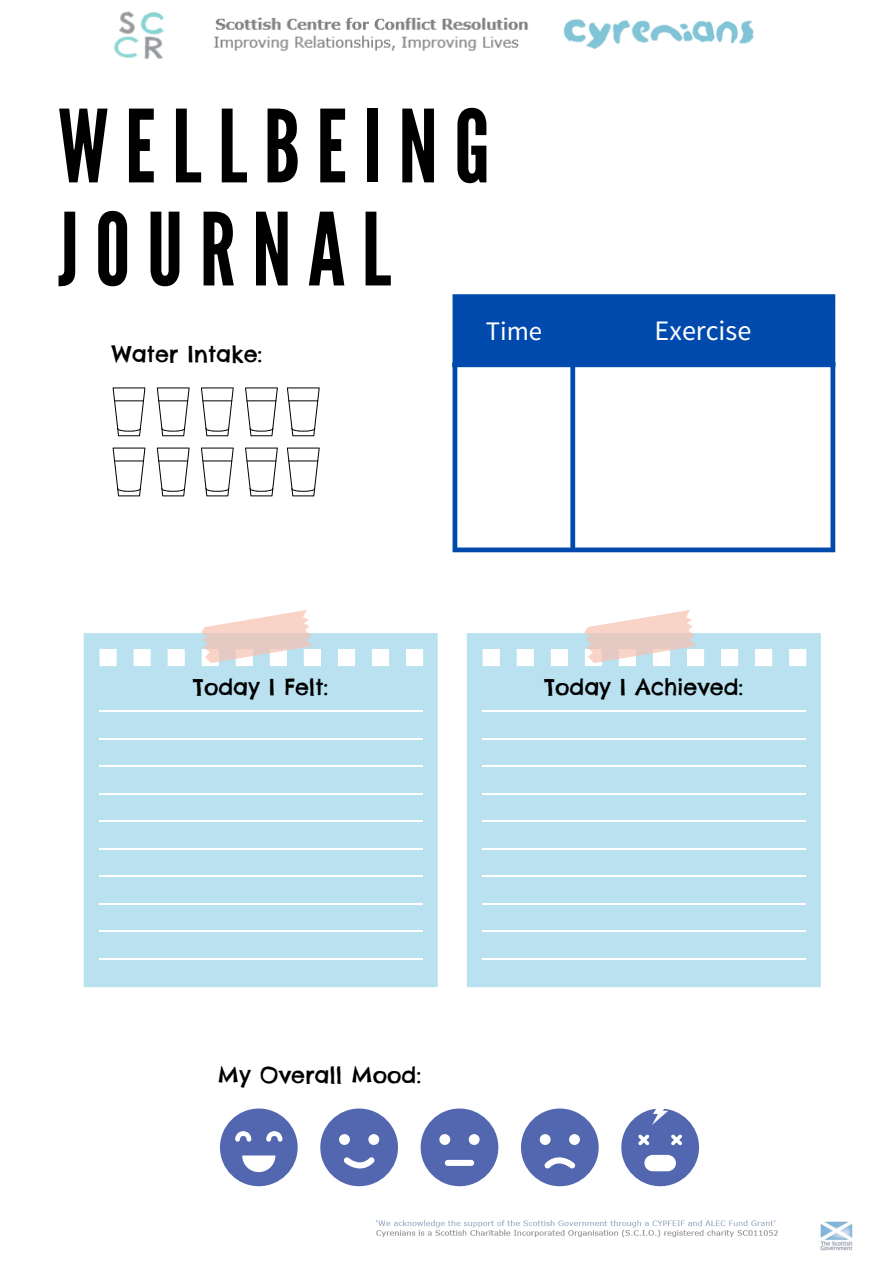
<style>
.page{position:relative;width:893px;height:1263px;background:#fff}
.page>*{position:absolute;margin:0;border:0;box-sizing:border-box;transform-origin:0 0}
.t1{font:100.43px/103.1px "League Gothic";letter-spacing:.16em;color:#000}
.t2{font:28.2px "Source Sans Pro";color:#fff}
.t3{font:26.78px "Source Sans Pro";color:#fff}
.t4{font:22.2px "Chelsea Market";color:#000}
</style>
<div class="page">
<div style="left:457px;top:299px;width:373px;height:63px;background:#004aad"></div>
<div style="left:452px;top:299px;width:5px;height:248px;background:#004aad"></div>
<div style="left:570px;top:299px;width:5px;height:248px;background:#004aad"></div>
<div style="left:830px;top:299px;width:5px;height:248px;background:#004aad"></div>
<div style="left:452px;top:294px;width:383px;height:5px;background:#004aad"></div>
<div style="left:452px;top:362px;width:383px;height:5px;background:#004aad"></div>
<div style="left:452px;top:547px;width:383px;height:5px;background:#004aad"></div>
<svg style="left:113px;top:387px;width:32px;height:49px"></svg>
<hr style="left:114px;top:400px;width:30px;height:1px;background:#000">
<svg style="left:157px;top:387px;width:33px;height:49px"></svg>
<hr style="left:158px;top:400px;width:30px;height:1px;background:#000">
<svg style="left:201px;top:387px;width:33px;height:49px"></svg>
<hr style="left:202px;top:400px;width:30px;height:1px;background:#000">
<svg style="left:245px;top:387px;width:33px;height:49px"></svg>
<hr style="left:246px;top:400px;width:30px;height:1px;background:#000">
<svg style="left:287px;top:387px;width:33px;height:49px"></svg>
<hr style="left:288px;top:400px;width:30px;height:1px;background:#000">
<svg style="left:113px;top:448px;width:32px;height:48px"></svg>
<hr style="left:114px;top:460px;width:30px;height:1px;background:#000">
<svg style="left:157px;top:448px;width:33px;height:48px"></svg>
<hr style="left:158px;top:460px;width:30px;height:1px;background:#000">
<svg style="left:201px;top:448px;width:33px;height:48px"></svg>
<hr style="left:202px;top:460px;width:30px;height:1px;background:#000">
<svg style="left:245px;top:448px;width:33px;height:48px"></svg>
<hr style="left:246px;top:460px;width:30px;height:1px;background:#000">
<svg style="left:287px;top:448px;width:33px;height:48px"></svg>
<hr style="left:288px;top:460px;width:30px;height:1px;background:#000">
<div style="left:320px;top:1108px;width:78px;height:78px;background:#5267af;border-radius:50%"></div>
<div style="left:339px;top:1134px;width:11px;height:11px;background:#fff;border-radius:50%"></div>
<div style="left:368px;top:1134px;width:11px;height:11px;background:#fff;border-radius:50%"></div>
<svg style="left:343px;top:1157px;width:32px;height:11px"></svg>
<div style="left:521px;top:1108px;width:77px;height:78px;background:#5267af;border-radius:50%"></div>
<div style="left:540px;top:1134px;width:10px;height:11px;background:#fff;border-radius:50%"></div>
<div style="left:569px;top:1134px;width:11px;height:11px;background:#fff;border-radius:50%"></div>
<svg style="left:544px;top:1157px;width:31px;height:12px"></svg>
<div style="left:220px;top:1108px;width:78px;height:78px;background:#5267af;border-radius:50%"></div>
<svg style="left:242px;top:1155px;width:33px;height:17px"></svg>
<svg style="left:235px;top:1131px;width:16px;height:10px"></svg>
<svg style="left:266px;top:1131px;width:16px;height:10px"></svg>
<div style="left:421px;top:1108px;width:77px;height:78px;background:#5267af;border-radius:50%"></div>
<div style="left:439px;top:1134px;width:11px;height:11px;background:#fff;border-radius:50%"></div>
<div style="left:469px;top:1134px;width:10px;height:11px;background:#fff;border-radius:50%"></div>
<div style="left:445px;top:1160px;width:29px;height:6px;background:#fff;border-radius:3px"></div>
<div style="left:621px;top:1108px;width:78px;height:78px;background:#5267af;border-radius:50%"></div>
<svg style="left:638px;top:1134px;width:11px;height:11px"></svg>
<svg style="left:671px;top:1134px;width:11px;height:11px"></svg>
<svg style="left:644px;top:1155px;width:32px;height:16px"></svg>
<svg style="left:652px;top:1108px;width:16px;height:17px"></svg>
<div style="left:84px;top:633px;width:353px;height:354px;background:#b9e1f0"></div>
<hr style="left:99px;top:710px;width:324px;height:2px;background:#fff">
<hr style="left:99px;top:738px;width:324px;height:1px;background:#fff">
<hr style="left:99px;top:765px;width:324px;height:2px;background:#fff">
<hr style="left:99px;top:793px;width:324px;height:1px;background:#fff">
<hr style="left:99px;top:820px;width:324px;height:2px;background:#fff">
<hr style="left:99px;top:848px;width:324px;height:1px;background:#fff">
<hr style="left:99px;top:875px;width:324px;height:2px;background:#fff">
<hr style="left:99px;top:903px;width:324px;height:1px;background:#fff">
<hr style="left:99px;top:930px;width:324px;height:2px;background:#fff">
<hr style="left:99px;top:958px;width:324px;height:1px;background:#fff">
<svg style="left:201px;top:610px;width:112px;height:53px"></svg>
<div style="left:467px;top:633px;width:353px;height:354px;background:#b9e1f0"></div>
<hr style="left:482px;top:710px;width:324px;height:2px;background:#fff">
<hr style="left:482px;top:738px;width:324px;height:1px;background:#fff">
<hr style="left:482px;top:765px;width:324px;height:2px;background:#fff">
<hr style="left:482px;top:793px;width:324px;height:1px;background:#fff">
<hr style="left:482px;top:820px;width:324px;height:2px;background:#fff">
<hr style="left:482px;top:848px;width:324px;height:1px;background:#fff">
<hr style="left:482px;top:875px;width:324px;height:2px;background:#fff">
<hr style="left:482px;top:903px;width:324px;height:1px;background:#fff">
<hr style="left:482px;top:930px;width:324px;height:2px;background:#fff">
<hr style="left:482px;top:958px;width:324px;height:1px;background:#fff">
<svg style="left:584px;top:610px;width:112px;height:53px"></svg>
<img style="left:113px;top:11px;width:641px;height:49px">
<img style="left:375px;top:1220px;width:478px;height:31px">
<p class="t1" style="left:58px;top:97px;width:434px">WELLBEING<br>JOURNAL</p>
<p class="t4" style="left:112px;top:339px;width:152px">Water Intake:</p>
<p class="t3" style="left:486px;top:314px;width:58px">Time</p>
<h1 class="t2" style="left:654px;top:313px;width:98px">Exercise</h1>
<p class="t4" style="left:193px;top:673px;width:136px">Today I Felt:</p>
<p class="t4" style="left:544px;top:673px;width:200px">Today I Achieved:</p>
<p class="t4" style="left:218px;top:1061px;width:205px">My Overall Mood:</p>
</div>
